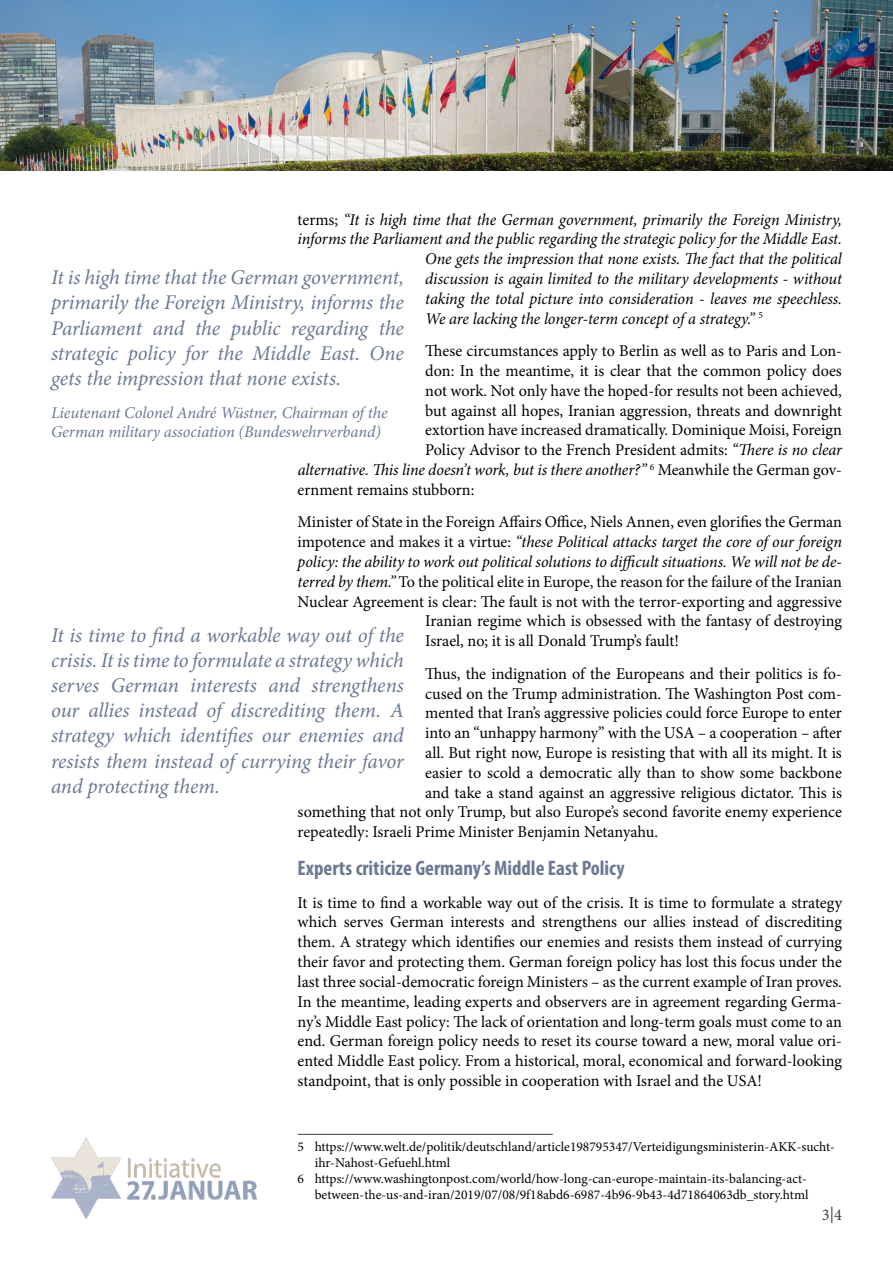
<style>
.page{position:relative;width:893px;height:1263px;background:#fff}
.page>*{position:absolute;margin:0;border:0;box-sizing:border-box;transform-origin:0 0}
.t1{font:italic 21px/25.2px "Minion Pro";letter-spacing:-.01em;color:#6b7993;text-align:justify}
.t2{font:700 condensed 21px "Myriad Pro";color:#6b7993}
.t3{font:16.5px/19.8px "Minion Pro";letter-spacing:-.005em;color:#000;text-align:justify}
.t4{font:italic 16.5px "Minion Pro";letter-spacing:-.01em;color:#000}
.t5{font:italic 16.5px/19.8px "Minion Pro";letter-spacing:-.01em;color:#6b7993}
.t6{font:16.5px "Minion Pro";color:#3c3c3b}
.t7{font:13.5px "Minion Pro";color:#000}
.s1{font-style:normal}
.s2{font-style:italic}
</style>
<div class="page">
<img style="left:51px;top:1137px;width:206px;height:82px">
<img style="left:1px;top:0;width:892px;height:170px">
<hr style="left:298px;top:1134px;width:255px;height:1px;background:#565656">
<p class="t4" style="left:298px;top:208px;width:546px"><span class="s1">terms;</span> “It is high time that the German government, primarily the Foreign Ministry,</p>
<p class="t4" style="left:298px;top:228px;width:546px">informs the Parliament and the public regarding the strategic policy for the Middle East.</p>
<p class="t4" style="left:425px;top:248px;width:418px">One gets the impression that none exists. The fact that the political</p>
<p class="t4" style="left:425px;top:267px;width:418px">discussion is again limited to the military developments - without</p>
<p class="t4" style="left:425px;top:287px;width:418px">taking the total picture into consideration - leaves me speechless.</p>
<p class="t4" style="left:425px;top:307px;width:339px">We are lacking the longer-term concept of a strategy.” <sup>5</sup></p>
<p class="t3" style="left:425px;top:341px;width:418px">These circumstances apply to Berlin as well as to Paris and Lon-</p>
<p class="t3" style="left:425px;top:361px;width:418px">don: In the meantime, it is clear that the common policy does</p>
<p class="t3" style="left:425px;top:381px;width:418px">not work. Not only have the hoped-for results not been achieved,</p>
<p class="t3" style="left:425px;top:400px;width:418px">but against all hopes, Iranian aggression, threats and downright</p>
<p class="t3" style="left:425px;top:420px;width:418px">extortion have increased dramatically. Dominique Moisi, Foreign</p>
<p class="t3" style="left:425px;top:440px;width:418px">Policy Advisor to the French President admits: <span class="s2">“There is no clear</span></p>
<p class="t4" style="left:298px;top:458px;width:546px">alternative. This line doesn’t work, but is there another?” <sup>6</sup> <span class="s1">Meanwhile the German gov-</span></p>
<p class="t3" style="left:298px;top:480px;width:178px">ernment remains stubborn:</p>
<p class="t3" style="left:298px;top:512px;width:546px">Minister of State in the Foreign Affairs Office, Niels Annen, even glorifies the German</p>
<p class="t4" style="left:298px;top:531px;width:546px"><span class="s1">impotence and makes it a virtue:</span> “these Political attacks target the core of our foreign</p>
<p class="t4" style="left:298px;top:550px;width:546px">policy: the ability to work out political solutions to difficult situations. We will not be de-</p>
<p class="t3" style="left:298px;top:572px;width:546px"><span class="s2">terred by them.”</span> To the political elite in Europe, the reason for the failure of the Iranian</p>
<p class="t3" style="left:298px;top:591px;width:546px">Nuclear Agreement is clear: The fault is not with the terror-exporting and aggressive</p>
<p class="t3" style="left:425px;top:611px;width:418px">Iranian regime which is obsessed with the fantasy of destroying</p>
<p class="t3" style="left:425px;top:631px;width:255px">Israel, no; it is all Donald Trump’s fault!</p>
<p class="t3" style="left:425px;top:664px;width:418px">Thus, the indignation of the Europeans and their politics is fo-</p>
<p class="t3" style="left:425px;top:683px;width:418px">cused on the Trump administration. The Washington Post com-</p>
<p class="t3" style="left:425px;top:703px;width:418px">mented that Iran’s aggressive policies could force Europe to enter</p>
<p class="t3" style="left:425px;top:723px;width:418px">into an “unhappy harmony” with the USA – a cooperation – after</p>
<p class="t3" style="left:425px;top:743px;width:418px">all. But right now, Europe is resisting that with all its might. It is</p>
<p class="t3" style="left:425px;top:763px;width:418px">easier to scold a democratic ally than to show some backbone</p>
<p class="t3" style="left:425px;top:782px;width:418px">and take a stand against an aggressive religious dictator. This is</p>
<p class="t3" style="left:298px;top:802px;width:546px">something that not only Trump, but also Europe’s second favorite enemy experience</p>
<p class="t3" style="left:298px;top:822px;width:362px">repeatedly: Israeli Prime Minister Benjamin Netanyahu.</p>
<p class="t2" style="left:298px;top:855px;width:329px">Experts criticize Germany’s Middle East Policy</p>
<p class="t3" style="left:298px;top:892px;width:546px">It is time to find a workable way out of the crisis. It is time to formulate a strategy which serves German interests and strengthens our allies instead of discrediting them. A strategy which identifies our enemies and resists them instead of currying their favor and protecting them. German foreign policy has lost this focus under the last three social-democratic foreign Ministers – as the current example of Iran proves.<br>In the meantime, leading experts and observers are in agreement regarding Germa&shy;ny’s Middle East policy: The lack of orientation and long-term goals must come to an end. German foreign policy needs to reset its course toward a new, moral value ori&shy;ented Middle East policy. From a historical, moral, economical and forward-looking standpoint, that is only possible in cooperation with Israel and the USA!</p>
<p class="t1" style="left:51px;top:265px;width:354px">It is high time that the German government, primarily the Foreign Ministry, informs the Parliament and the public regarding the strategic policy for the Middle East. One gets the impression that none exists.</p>
<p class="t5" style="left:51px;top:402px;width:338px">Lieutenant Colonel André Wüstner, Chairman of the<br>German military association (Bundeswehrverband)</p>
<p class="t1" style="left:51px;top:622px;width:354px">It is time to find a workable way out of the crisis. It is time to formulate a strategy which serves German interests and strengthens our allies instead of discrediting them. A strategy which identifies our enemies and resists them instead of currying their favor and protecting them.</p>
<p class="t7" style="left:298px;top:1137px;width:539px">5 https://www.welt.de/politik/deutschland/article198795347/Verteidigungsministerin-AKK-sucht-</p>
<p class="t7" style="left:315px;top:1153px;width:137px">ihr-Nahost-Gefuehl.html</p>
<p class="t7" style="left:298px;top:1170px;width:511px">6 https://www.washingtonpost.com/world/how-long-can-europe-maintain-its-balancing-act-</p>
<p class="t7" style="left:315px;top:1186px;width:495px">between-the-us-and-iran/2019/07/08/9f18abd6-6987-4b96-9b43-4d71864063db_story.html</p>
<p class="t6" style="left:822px;top:1204px;width:22px">3|4</p>
</div>
